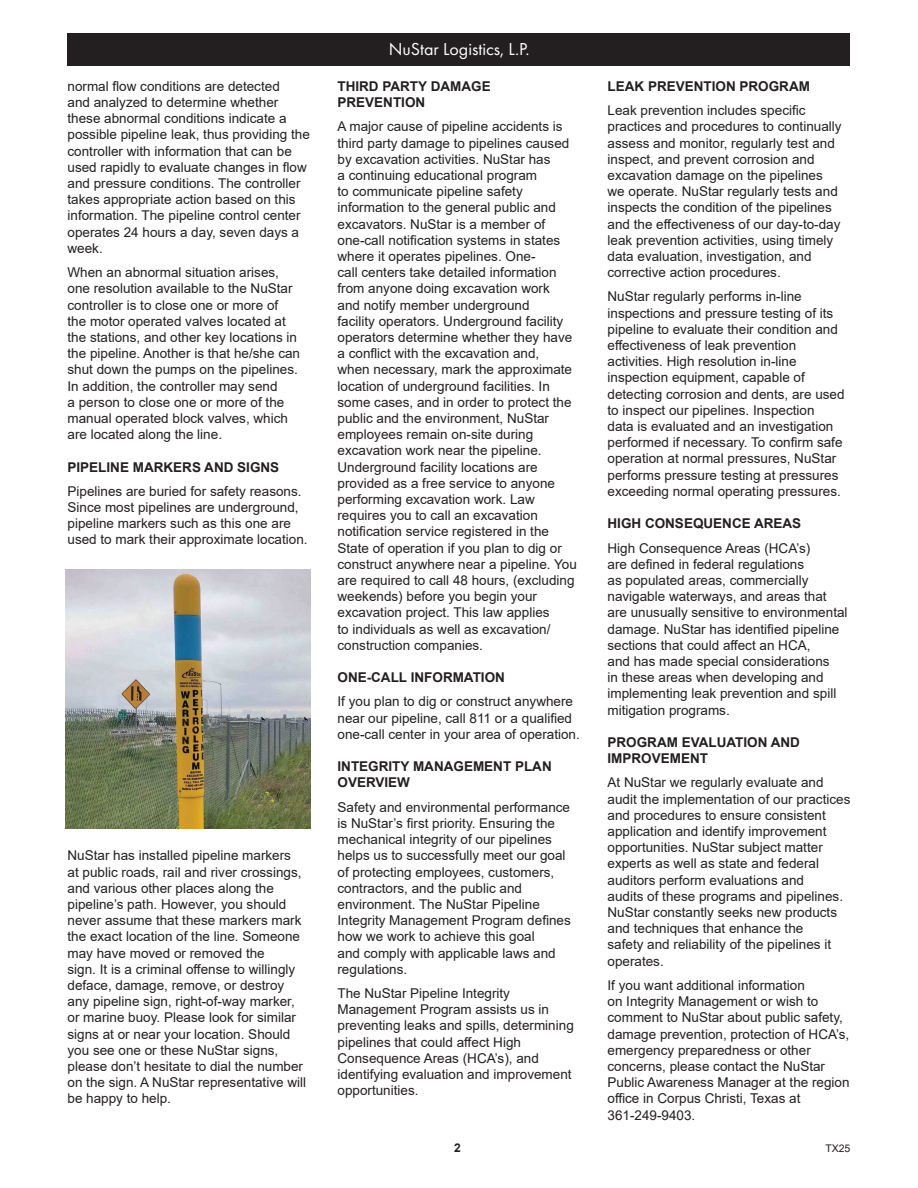
<style>
.page{position:relative;width:918px;height:1188px;background:#fff}
.page>*{position:absolute;margin:0;border:0;box-sizing:border-box;transform-origin:0 0}
.t1{font:18px "Futura PT";color:#fff}
.t2{font:13.5px/16.2px "Arial";color:#231f20}
.t3{font:700 13.5px/16.2px "Arial";color:#231f20}
.t4{font:700 12px "Arial";color:#231f20}
.t5{font:10.5px "Arial";color:#231f20}
</style>
<div class="page">
<div style="left:68px;top:34px;width:782px;height:32px;background:#231f20"></div>
<img style="left:65px;top:570px;width:245px;height:258px">
<p class="t2" style="left:68px;top:78px;width:244px">normal flow conditions are detected<br>and analyzed to determine whether these abnormal conditions indicate a possible pipeline leak, thus providing the controller with information that can be used rapidly to evaluate changes in flow and pressure conditions. The controller takes appropriate action based on this information. The pipeline control center operates 24 hours a day, seven days a week.</p>
<p class="t2" style="left:68px;top:264px;width:234px">When an abnormal situation arises, one resolution available to the NuStar controller is to close one or more of the motor operated valves located at the stations, and other key locations in the pipeline. Another is that he/she can shut down the pumps on the pipelines.<br>In addition, the controller may send<br>a person to close one or more of the manual operated block valves, which are located along the line.</p>
<p class="t3" style="left:68px;top:459px;width:213px">PIPELINE MARKERS AND SIGNS</p>
<p class="t2" style="left:68px;top:483px;width:242px">Pipelines are buried for safety reasons.<br>Since most pipelines are underground, pipeline markers such as this one are used to mark their approximate location.</p>
<p class="t2" style="left:68px;top:847px;width:240px">NuStar has installed pipeline markers<br>at public roads, rail and river crossings, and various other places along the pipeline’s path. However, you should never assume that these markers mark the exact location of the line. Someone may have moved or removed the<br>sign. It is a criminal offense to willingly deface, damage, remove, or destroy any pipeline sign, right-of-way marker, or marine buoy. Please look for similar signs at or near your location. Should you see one or these NuStar signs, please don’t hesitate to dial the number on the sign. A NuStar representative will be happy to help.</p>
<p class="t1" style="left:389px;top:38px;width:143px">NuStar Logistics, L.P.</p>
<p class="t3" style="left:338px;top:78px;width:155px">THIRD PARTY DAMAGE</p>
<p class="t3" style="left:338px;top:94px;width:89px">PREVENTION</p>
<p class="t2" style="left:338px;top:118px;width:241px">A major cause of pipeline accidents is third party damage to pipelines caused by excavation activities. NuStar has<br>a continuing educational program<br>to communicate pipeline safety information to the general public and excavators. NuStar is a member of one-call notification systems in states where it operates pipelines. One-<br>call centers take detailed information from anyone doing excavation work<br>and notify member underground<br>facility operators. Underground facility operators determine whether they have a conflict with the excavation and,<br>when necessary, mark the approximate location of underground facilities. In some cases, and in order to protect the public and the environment, NuStar employees remain on-site during excavation work near the pipeline.<br>Underground facility locations are provided as a free service to anyone performing excavation work. Law requires you to call an excavation notification service registered in the State of operation if you plan to dig or construct anywhere near a pipeline. You are required to call 48 hours, (excluding weekends) before you begin your excavation project. This law applies<br>to individuals as well as excavation/ construction companies.</p>
<p class="t3" style="left:338px;top:669px;width:169px">ONE-CALL INFORMATION</p>
<p class="t2" style="left:338px;top:694px;width:244px">If you plan to dig or construct anywhere near our pipeline, call 811 or a qualified one-call center in your area of operation.</p>
<p class="t3" style="left:338px;top:759px;width:216px">INTEGRITY MANAGEMENT PLAN<br>OVERVIEW</p>
<p class="t2" style="left:338px;top:799px;width:235px">Safety and environmental performance is NuStar’s first priority. Ensuring the mechanical integrity of our pipelines helps us to successfully meet our goal of protecting employees, customers, contractors, and the public and environment. The NuStar Pipeline Integrity Management Program defines how we work to achieve this goal<br>and comply with applicable laws and regulations.</p>
<p class="t2" style="left:338px;top:985px;width:238px">The NuStar Pipeline Integrity<br>Management Program assists us in preventing leaks and spills, determining pipelines that could affect High<br>Consequence Areas (HCA’s), and identifying evaluation and improvement opportunities.</p>
<p class="t3" style="left:608px;top:78px;width:204px">LEAK PREVENTION PROGRAM</p>
<p class="t2" style="left:608px;top:102px;width:236px">Leak prevention includes specific practices and procedures to continually assess and monitor, regularly test and inspect, and prevent corrosion and excavation damage on the pipelines we operate. NuStar regularly tests and inspects the condition of the pipelines and the effectiveness of our day-to-day leak prevention activities, using timely data evaluation, investigation, and corrective action procedures.</p>
<p class="t2" style="left:608px;top:289px;width:232px">NuStar regularly performs in-line inspections and pressure testing of its pipeline to evaluate their condition and</p>
<p class="t2" style="left:608px;top:337px;width:239px">effectiveness of leak prevention activities. High resolution in-line inspection equipment, capable of detecting corrosion and dents, are used to inspect our pipelines. Inspection<br>data is evaluated and an investigation performed if necessary. To confirm safe operation at normal pressures, NuStar performs pressure testing at pressures exceeding normal operating pressures.</p>
<p class="t3" style="left:608px;top:516px;width:195px">HIGH CONSEQUENCE AREAS</p>
<p class="t2" style="left:608px;top:540px;width:242px">High Consequence Areas (HCA’s)<br>are defined in federal regulations<br>as populated areas, commercially navigable waterways, and areas that are unusually sensitive to environmental damage. NuStar has identified pipeline sections that could affect an HCA,<br>and has made special considerations<br>in these areas when developing and implementing leak prevention and spill mitigation programs.</p>
<p class="t3" style="left:608px;top:734px;width:194px">PROGRAM EVALUATION AND<br>IMPROVEMENT</p>
<p class="t2" style="left:608px;top:775px;width:244px">At NuStar we regularly evaluate and audit the implementation of our practices and procedures to ensure consistent application and identify improvement opportunities. NuStar subject matter experts as well as state and federal auditors perform evaluations and<br>audits of these programs and pipelines.<br>NuStar constantly seeks new products and techniques that enhance the<br>safety and reliability of the pipelines it operates.</p>
<p class="t2" style="left:608px;top:977px;width:244px">If you want additional information<br>on Integrity Management or wish to comment to NuStar about public safety, damage prevention, protection of HCA’s, emergency preparedness or other concerns, please contact the NuStar Public Awareness Manager at the region office in Corpus Christi, Texas at 361-249-9403.</p>
<p class="t4" style="left:454px;top:1139px;width:8px">2</p>
<p class="t5" style="left:825px;top:1141px;width:27px">TX25</p>
</div>
